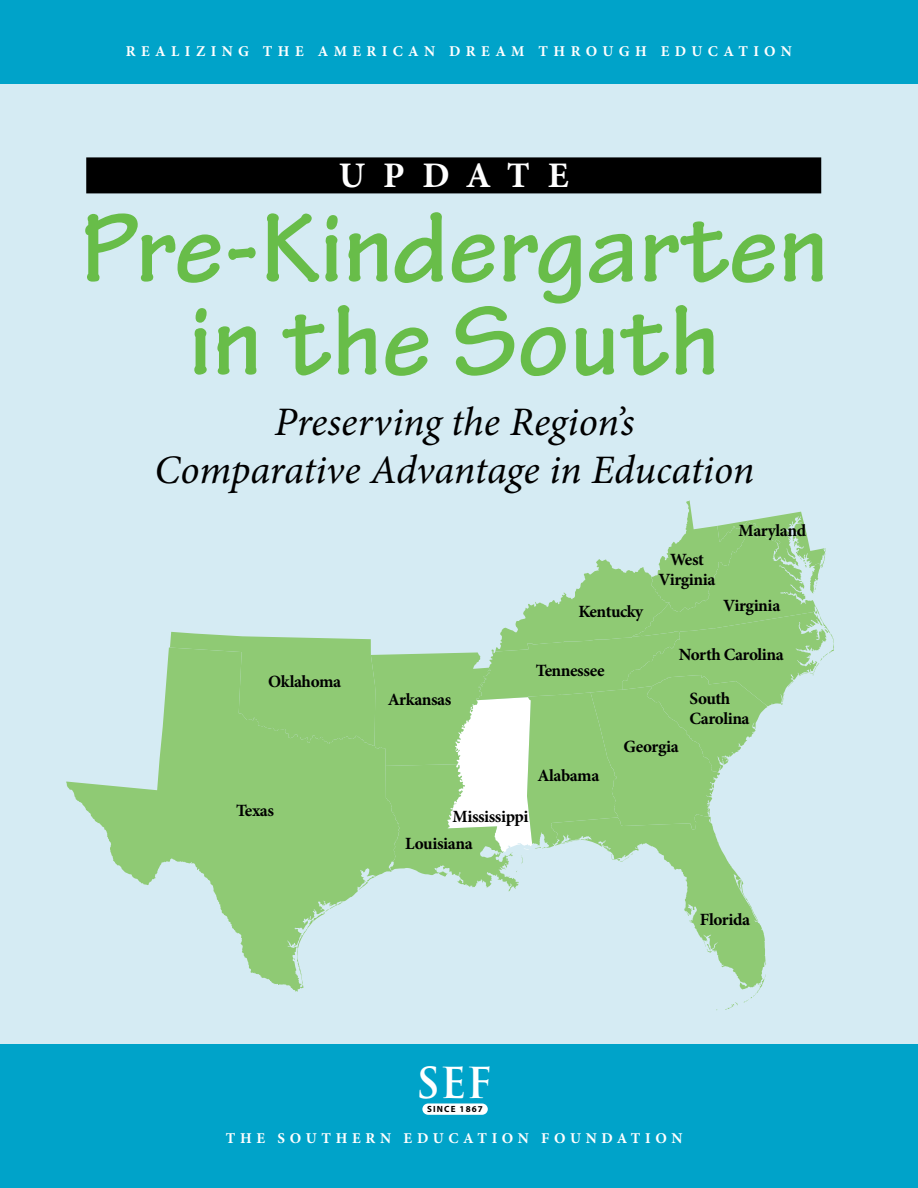
<style>
.page{position:relative;width:918px;height:1188px;background:#fff}
.page>*{position:absolute;margin:0;border:0;box-sizing:border-box;transform-origin:0 0}
.t1{font:700 105px/93px "Tekton Pro";letter-spacing:.005em;color:#68bd49;text-align:center}
.t2{font:700 41.7px "Trajan Pro";color:#fff}
.t3{font:italic 40.5px/48px "Minion Pro";letter-spacing:-.005em;color:#000;text-align:center}
.t4{font:700 36px "Minion Pro";color:#fff}
.t5{font:700 17.1px/20.5px "Minion Pro";letter-spacing:-.025em;color:#000}
.t6{font:700 15px "Minion Pro";letter-spacing:.36em;color:#fff}
.t7{font:700 9px "Myriad";letter-spacing:.125em;color:#000}
</style>
<div class="page">
<div style="left:0;top:0;width:918px;height:84px;background:#00a3c9"></div>
<div style="left:0;top:1044px;width:918px;height:144px;background:#00a3c9"></div>
<div style="left:422px;top:1103px;width:66px;height:12px;background:#fff;border-radius:6px"></div>
<div style="left:0;top:84px;width:918px;height:960px;background:#d5ebf3"></div>
<div style="left:86px;top:157px;width:735px;height:36px;background:#000"></div>
<svg style="left:66px;top:647px;width:104px;height:238px"></svg>
<svg style="left:170px;top:500px;width:664px;height:511px"></svg>
<p class="t6" style="left:126px;top:41px;width:668px">Re alizing The Ame r ican Dr eam Thr ou gh Ed u cat ion</p>
<h3 class="t4" style="left:339px;top:151px;width:230px">UPDATE</h3>
<h1 class="t1" style="left:81px;top:203px;width:749px">Pre-Kindergarten in the South</h1>
<h3 class="t3" style="left:155px;top:398px;width:601px">Preserving the Region’s<br>Comparative Advantage in Education</h3>
<p class="t5" style="left:268px;top:671px;width:74px">Oklahoma</p>
<p class="t5" style="left:236px;top:800px;width:39px">Texas</p>
<p class="t5" style="left:388px;top:689px;width:65px">Arkansas</p>
<p class="t5" style="left:578px;top:601px;width:66px">Kentucky</p>
<p class="t5" style="left:536px;top:660px;width:70px">Tennessee</p>
<p class="t5" style="left:659px;top:549px;width:59px;text-align:center">West<br>Virginia</p>
<p class="t5" style="left:739px;top:520px;width:69px">Maryland</p>
<p class="t5" style="left:723px;top:596px;width:59px">Virginia</p>
<p class="t5" style="left:679px;top:644px;width:106px">North Carolina</p>
<p class="t5" style="left:690px;top:688px;width:62px">South<br>Carolina</p>
<p class="t5" style="left:538px;top:765px;width:63px">Alabama</p>
<p class="t5" style="left:623px;top:736px;width:57px">Georgia</p>
<p class="t5" style="left:453px;top:806px;width:77px">Mississippi</p>
<p class="t5" style="left:405px;top:833px;width:69px">Louisiana</p>
<p class="t5" style="left:700px;top:909px;width:52px">Florida</p>
<h2 class="t2" style="left:416px;top:1057px;width:78px">SEF</h2>
<p class="t7" style="left:427px;top:1105px;width:57px">SINCE 1867</p>
<p class="t6" style="left:226px;top:1128px;width:458px">The Sou t her n Ed u cat ion Fou nd at ion</p>
</div>
